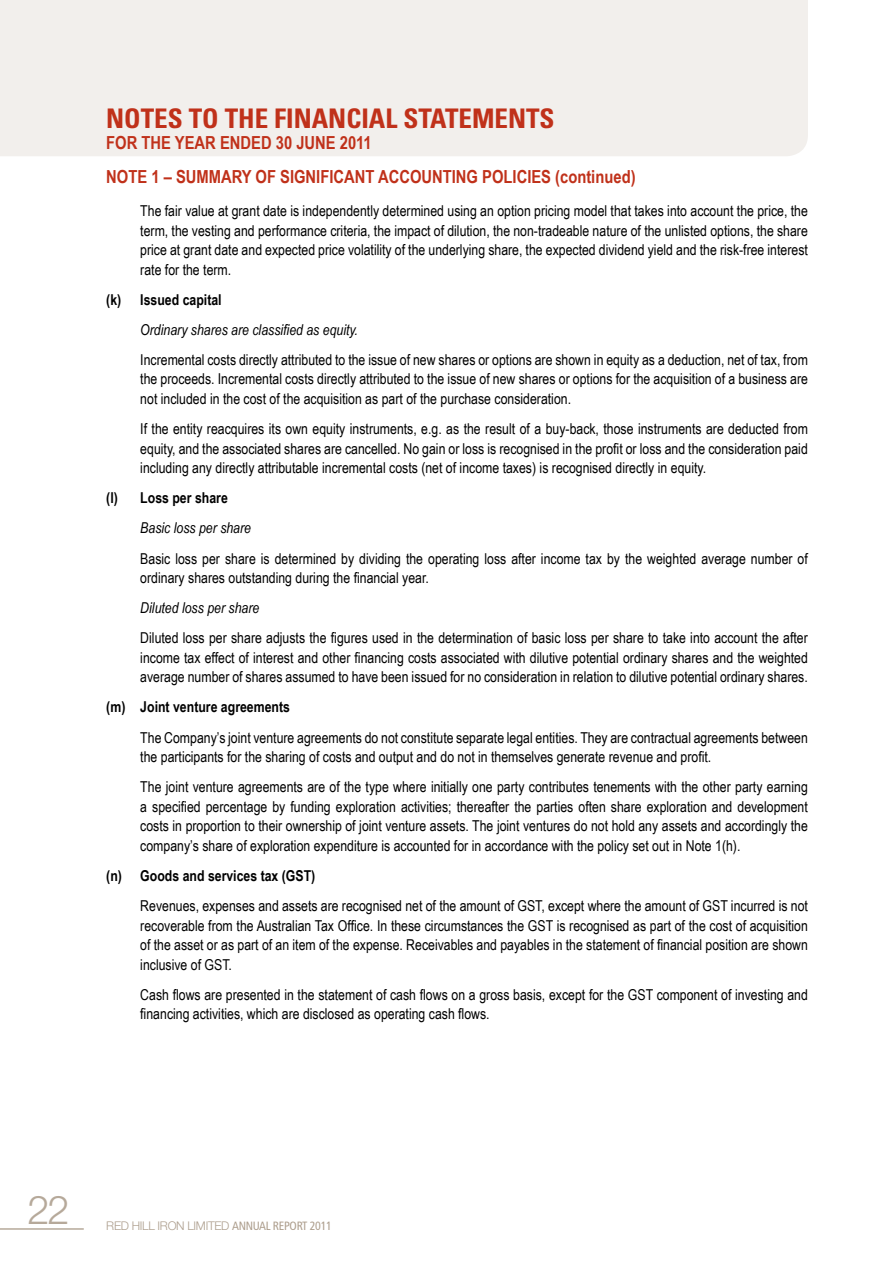
<style>
.page{position:relative;width:893px;height:1263px;background:#fff}
.page>*{position:absolute;margin:0;border:0;box-sizing:border-box;transform-origin:0 0}
.t1{font:300 39.75px "Helvetica Neue";color:#b6a99a}
.t2{font:700 condensed 27px "Univers";color:#c0311a}
.t3{font:700 18px/34.5px "Arial Narrow";color:#c0311a}
.t4{font:15px/19.5px "Arial Narrow";color:#000;text-align:justify}
.t5{font:700 15px "Arial Narrow";color:#000}
.t6{font:italic 15px "Arial Narrow";color:#000}
.t7{font:300 12px "Helvetica Neue";letter-spacing:-.025em;color:#ad9e8d}
.s1{font-family:"Frutiger";font-weight:400;font-stretch:condensed}
</style>
<div class="page">
<div style="left:0;top:0;width:808px;height:156px;background:#f2efec"></div>
<hr style="left:0;top:1228px;width:84px;height:2px;background:#b6a99a">
<h2 class="t2" style="left:106px;top:102px;width:450px">NOTES TO THE FINANCIAL STATEMENTS</h2>
<p class="t3" style="left:106px;top:124px;width:531px">FOR THE YEAR ENDED 30 JUNE 2011<br>NOTE 1 – SUMMARY OF SIGNIFICANT ACCOUNTING POLICIES (continued)</p>
<p class="t4" style="left:140px;top:200px;width:669px">The fair value at grant date is independently determined using an option pricing model that takes into account the price, the term, the vesting and performance criteria, the impact of dilution, the non-tradeable nature of the unlisted options, the share price at grant date and expected price volatility of the underlying share, the expected dividend yield and the risk-free interest rate for the term.</p>
<p class="t5" style="left:106px;top:288px;width:117px">(k) Issued capital</p>
<p class="t6" style="left:140px;top:319px;width:219px">Ordinary shares are classified as equity.</p>
<p class="t4" style="left:140px;top:349px;width:669px">Incremental costs directly attributed to the issue of new shares or options are shown in equity as a deduction, net of tax, from the proceeds. Incremental costs directly attributed to the issue of new shares or options for the acquisition of a business are not included in the cost of the acquisition as part of the purchase consideration.</p>
<p class="t4" style="left:140px;top:418px;width:669px">If the entity reacquires its own equity instruments, e.g. as the result of a buy-back, those instruments are deducted from equity, and the associated shares are cancelled. No gain or loss is recognised in the profit or loss and the consideration paid including any directly attributable incremental costs (net of income taxes) is recognised directly in equity.</p>
<p class="t5" style="left:106px;top:487px;width:123px">(l) Loss per share</p>
<p class="t6" style="left:140px;top:518px;width:112px">Basic loss per share</p>
<p class="t4" style="left:140px;top:548px;width:669px">Basic loss per share is determined by dividing the operating loss after income tax by the weighted average number of ordinary shares outstanding during the financial year.</p>
<p class="t6" style="left:140px;top:597px;width:120px">Diluted loss per share</p>
<p class="t4" style="left:140px;top:628px;width:669px">Diluted loss per share adjusts the figures used in the determination of basic loss per share to take into account the after income tax effect of interest and other financing costs associated with dilutive potential ordinary shares and the weighted average number of shares assumed to have been issued for no consideration in relation to dilutive potential ordinary shares.</p>
<p class="t5" style="left:106px;top:696px;width:185px">(m) Joint venture agreements</p>
<p class="t4" style="left:140px;top:727px;width:669px">The Company’s joint venture agreements do not constitute separate legal entities. They are contractual agreements between the participants for the sharing of costs and output and do not in themselves generate revenue and profit.</p>
<p class="t4" style="left:140px;top:777px;width:669px">The joint venture agreements are of the type where initially one party contributes tenements with the other party earning a specified percentage by funding exploration activities; thereafter the parties often share exploration and development costs in proportion to their ownership of joint venture assets. The joint ventures do not hold any assets and accordingly the company’s share of exploration expenditure is accounted for in accordance with the policy set out in Note 1(h).</p>
<p class="t5" style="left:106px;top:864px;width:211px">(n) Goods and services tax (GST)</p>
<p class="t4" style="left:140px;top:895px;width:669px">Revenues, expenses and assets are recognised net of the amount of GST, except where the amount of GST incurred is not recoverable from the Australian Tax Office. In these circumstances the GST is recognised as part of the cost of acquisition of the asset or as part of an item of the expense. Receivables and payables in the statement of financial position are shown inclusive of GST.</p>
<p class="t4" style="left:140px;top:984px;width:669px">Cash flows are presented in the statement of cash flows on a gross basis, except for the GST component of investing and financing activities, which are disclosed as operating cash flows.</p>
<h1 class="t1" style="left:27px;top:1185px;width:44px">22</h1>
<p class="t7" style="left:106px;top:1218px;width:227px">RED HILL IRON LIMITED <span class="s1">ANNUAL REPORT 2011</span></p>
</div>
